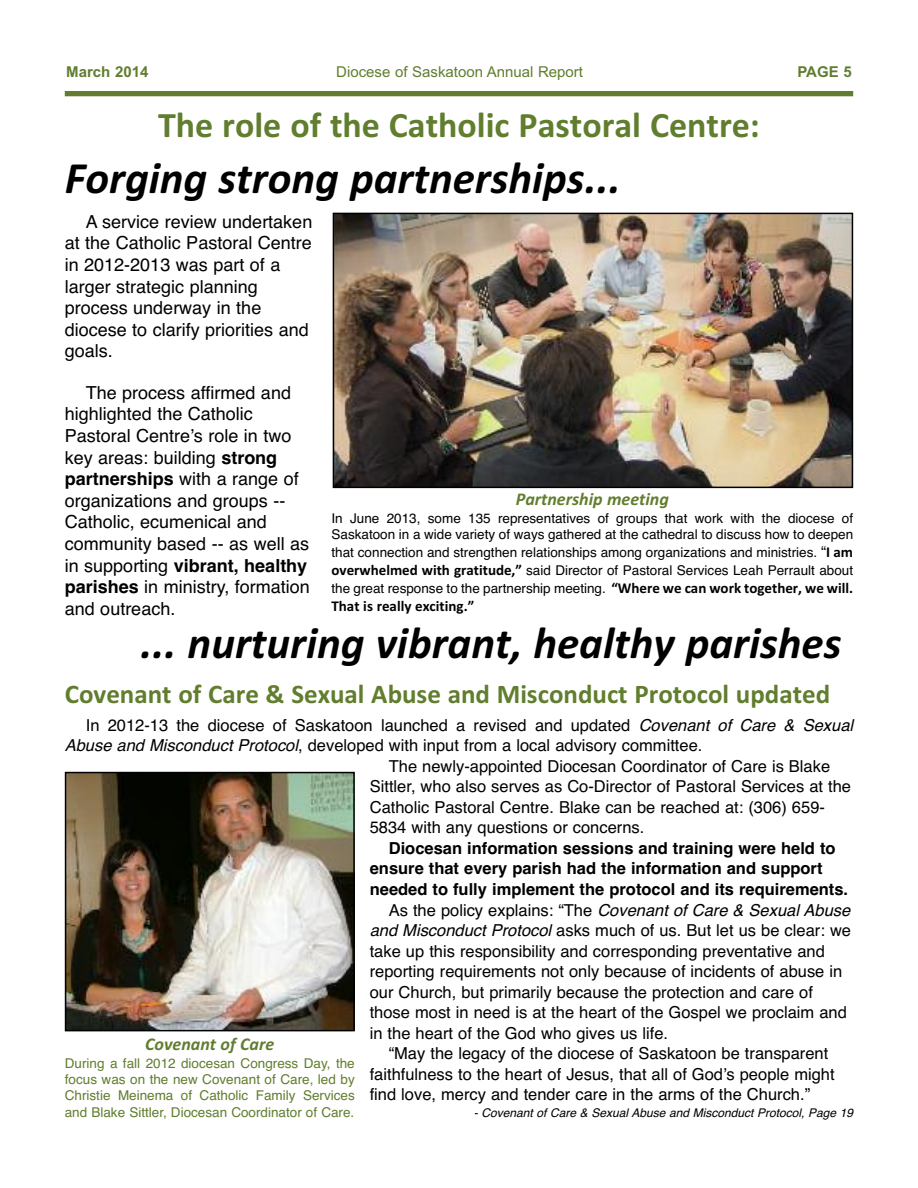
<style>
.page{position:relative;width:918px;height:1188px;background:#fff}
.page>*{position:absolute;margin:0;border:0;box-sizing:border-box;transform-origin:0 0}
.t1{font:italic 700 45px "Calibri";color:#000}
.t2{font:700 36px "Calibri";color:#617d2e}
.t3{font:700 27px "Calibri";color:#617d2e}
.t4{font:18px/21.6px "Helvetica";color:#000}
.t5{font:italic 700 18px "Calibri";color:#617d2e}
.t6{font:16.5px "Helvetica";color:#000}
.t7{font:700 16.5px "Helvetica";color:#000}
.t8{font:italic 16.5px "Helvetica";color:#000}
.t9{font:15px "Arial";color:#617d2e}
.t10{font:700 15px "Calibri";color:#000}
.t11{font:700 15px "Arial";color:#617d2e}
.t12{font:13.5px/17.4px "Helvetica";color:#000;text-align:justify}
.t13{font:13.5px/16.2px "Helvetica";color:#617d2e;text-align:justify}
.t14{font:italic 12px "Helvetica";color:#000}
.s1{font-weight:700}
.s2{font-size:15px}
.s3{font-family:"Calibri";font-weight:700;font-size:15px}
.s4{font-style:italic}
.s5{font-style:normal}
</style>
<div class="page">
<div style="left:65px;top:90px;width:788px;height:6px;background:#617d2e"></div>
<img style="left:68px;top:775px;width:284px;height:253px">
<div style="left:65px;top:772px;width:290px;height:259px;border:2px solid #000"></div>
<img style="left:336px;top:216px;width:514px;height:269px">
<div style="left:333px;top:213px;width:520px;height:275px;border:2px solid #000"></div>
<p class="t11" style="left:66px;top:63px;width:84px">March 2014</p>
<p class="t9" style="left:336px;top:63px;width:248px">Diocese of Saskatoon Annual Report</p>
<p class="t11" style="left:797px;top:63px;width:56px">PAGE 5</p>
<h2 class="t2" style="left:158px;top:103px;width:603px">The role of the Catholic Pastoral Centre:</h2>
<h1 class="t1" style="left:65px;top:151px;width:557px">Forging strong partnerships...</h1>
<p class="t4" style="left:65px;top:211px;width:249px;text-indent:21px">A service review undertaken at the Catholic Pastoral Centre in 2012-2013 was part of a larger strategic planning process underway in the diocese to clarify priorities and goals.</p>
<p class="t4" style="left:65px;top:382px;width:247px;text-indent:21px">The process affirmed and highlighted the Catholic<br>Pastoral Centre’s role in two key areas: building <span class="s1">strong partnerships</span> with a range of organizations and groups --<br>Catholic, ecumenical and community based -- as well as in supporting <span class="s1">vibrant, healthy parishes</span> in ministry, formation and outreach.</p>
<p class="t5" style="left:516px;top:488px;width:155px">Partnership meeting</p>
<p class="t12" style="left:332px;top:510px;width:523px">In June 2013, some 135 representatives of groups that work with the diocese of Saskatoon in a wide variety of ways gathered at the cathedral to discuss how to deepen that connection and strengthen relationships among organizations and ministries. <span class="s2">“</span><span class="s3">I am overwhelmed with gratitude,”</span> said Director of Pastoral Services Leah Perrault about the great response to the partnership meeting. <span class="s3">“Where we can work together, we will.</span></p>
<p class="t10" style="left:332px;top:597px;width:144px">That is really exciting.”</p>
<h1 class="t1" style="left:140px;top:616px;width:703px">... nurturing vibrant, healthy parishes</h1>
<h3 class="t3" style="left:65px;top:678px;width:767px">Covenant of Care &amp; Sexual Abuse and Misconduct Protocol updated</h3>
<p class="t6" style="left:86px;top:715px;width:769px">In 2012-13 the diocese of Saskatoon launched a revised and updated <span class="s4">Covenant of Care &amp; Sexual</span></p>
<p class="t6" style="left:65px;top:736px;width:639px"><span class="s4">Abuse and Misconduct Protocol</span>, developed with input from a local advisory committee.</p>
<p class="t6" style="left:389px;top:756px;width:443px">The newly-appointed Diocesan Coordinator of Care is Blake</p>
<p class="t6" style="left:370px;top:777px;width:483px">Sittler, who also serves as Co-Director of Pastoral Services at the</p>
<p class="t6" style="left:370px;top:797px;width:457px">Catholic Pastoral Centre. Blake can be reached at: (306) 659-</p>
<p class="t6" style="left:370px;top:818px;width:276px">5834 with any questions or concerns.</p>
<p class="t7" style="left:389px;top:839px;width:448px">Diocesan information sessions and training were held to</p>
<p class="t7" style="left:370px;top:859px;width:454px">ensure that every parish had the information and support</p>
<p class="t7" style="left:370px;top:880px;width:480px">needed to fully implement the protocol and its requirements.</p>
<p class="t8" style="left:389px;top:900px;width:463px"><span class="s5">As the policy explains: “The</span> Covenant of Care &amp; Sexual Abuse</p>
<p class="t6" style="left:370px;top:921px;width:483px"><span class="s4">and Misconduct Protocol</span> asks much of us. But let us be clear: we</p>
<p class="t6" style="left:370px;top:941px;width:457px">take up this responsibility and corresponding preventative and</p>
<p class="t6" style="left:370px;top:962px;width:474px">reporting requirements not only because of incidents of abuse in</p>
<p class="t6" style="left:370px;top:982px;width:445px">our Church, but primarily because the protection and care of</p>
<p class="t6" style="left:370px;top:1003px;width:479px">those most in need is at the heart of the Gospel we proclaim and</p>
<p class="t6" style="left:370px;top:1023px;width:300px">in the heart of the God who gives us life.</p>
<p class="t6" style="left:389px;top:1044px;width:441px">“May the legacy of the diocese of Saskatoon be transparent</p>
<p class="t6" style="left:370px;top:1065px;width:467px">faithfulness to the heart of Jesus, that all of God’s people might</p>
<p class="t6" style="left:370px;top:1085px;width:442px">find love, mercy and tender care in the arms of the Church.”</p>
<p class="t14" style="left:474px;top:1106px;width:381px">- Covenant of Care &amp; Sexual Abuse and Misconduct Protocol, Page 19</p>
<p class="t5" style="left:145px;top:1033px;width:130px">Covenant of Care</p>
<p class="t13" style="left:65px;top:1055px;width:291px">During a fall 2012 diocesan Congress Day, the focus was on the new Covenant of Care, led by Christie Meinema of Catholic Family Services and Blake Sittler, Diocesan Coordinator of Care.</p>
</div>
